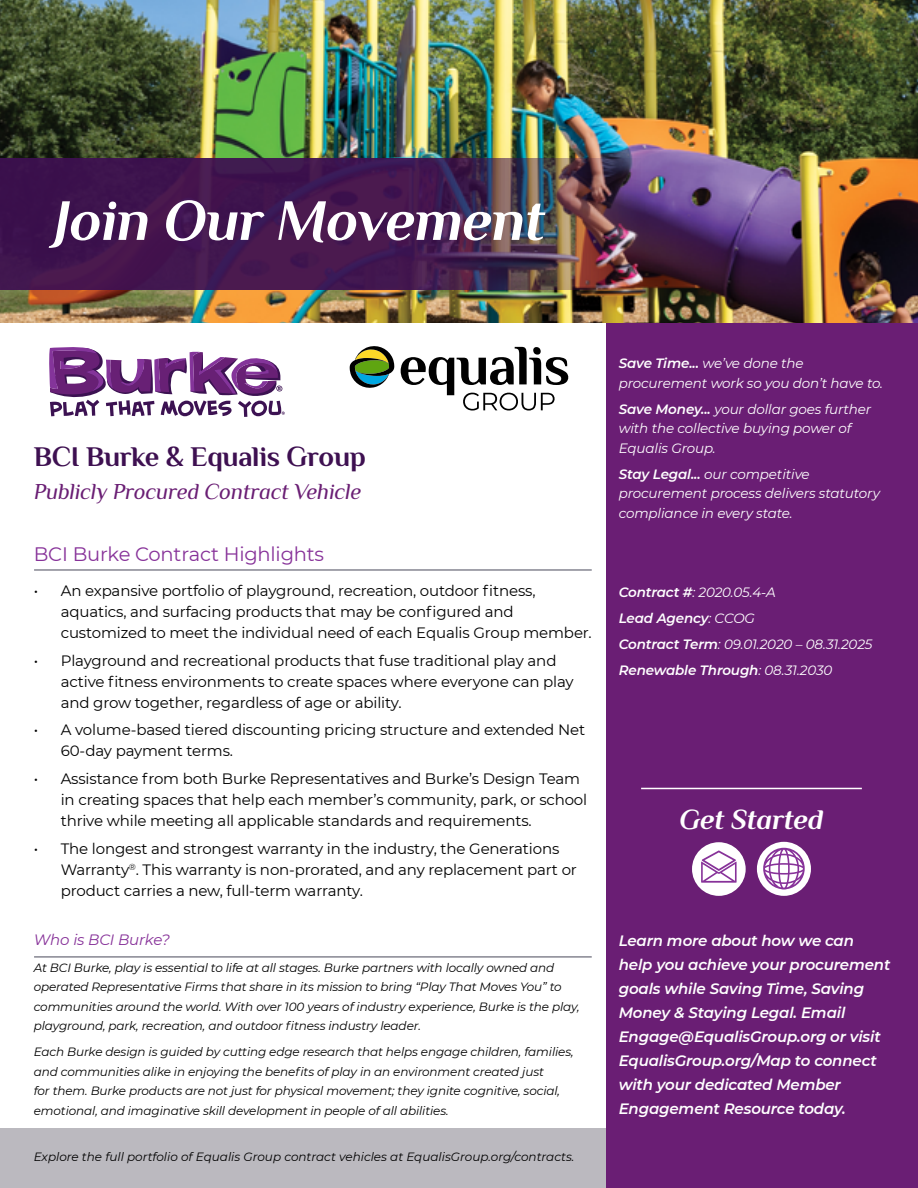
<style>
.page{position:relative;width:918px;height:1188px;background:#fff}
.page>*{position:absolute;margin:0;border:0;box-sizing:border-box;transform-origin:0 0}
.t1{font:italic 700 58.5px "Philosopher";letter-spacing:-.01em;color:#fff}
.t2{font:700 28.5px "Philosopher";letter-spacing:-.01em;color:#3e1051}
.t3{font:italic 700 28.5px "Philosopher";letter-spacing:-.01em;color:#fff}
.t4{font:italic 22.5px "Philosopher";letter-spacing:-.01em;color:#6a1e74}
.t5{font:19.5px "Montserrat";letter-spacing:-.01em;color:#873299}
.t6{font:15px/21px "Montserrat";letter-spacing:-.01em;color:#000}
.t7{font:italic 600 15px/24px "Montserrat";letter-spacing:-.01em;color:#fff}
.t8{font:italic 15px "Montserrat";letter-spacing:-.01em;color:#873299}
.t9{font:italic 13.5px/19.5px "Montserrat";letter-spacing:-.01em;color:#fff}
.t10{font:italic 12px/19.5px "Montserrat";letter-spacing:-.01em;color:#000}
.s1{font-weight:600}
</style>
<div class="page">
<div style="left:0;top:1128px;width:614px;height:60px;background:#bbb9bf"></div>
<div style="left:606px;top:322px;width:312px;height:866px;background:#6a1e74"></div>
<svg style="left:401px;top:347px;width:168px;height:64px"></svg>
<svg style="left:350px;top:346px;width:44px;height:42px"></svg>
<hr style="left:34px;top:569px;width:558px;height:2px;background:#858591">
<hr style="left:34px;top:956px;width:558px;height:2px;background:#858591">
<hr style="left:641px;top:788px;width:221px;height:1px;background:#fff">
<div style="left:692px;top:842px;width:54px;height:54px;background:#fff;border-radius:50%"></div>
<svg style="left:701px;top:850px;width:36px;height:33px"></svg>
<div style="left:757px;top:842px;width:54px;height:54px;background:#fff;border-radius:50%"></div>
<svg style="left:763px;top:848px;width:42px;height:42px"></svg>
<img style="left:0;top:0;width:918px;height:322px">
<img style="left:0;top:158px;width:918px;height:131px">
<svg style="left:49px;top:347px;width:236px;height:70px"></svg>
<h1 class="t1" style="left:54px;top:180px;width:493px">Join Our Movement</h1>
<h2 class="t2" style="left:34px;top:437px;width:334px">BCI Burke &amp; Equalis Group</h2>
<h3 class="t4" style="left:34px;top:477px;width:329px">Publicly Procured Contract Vehicle</h3>
<h3 class="t5" style="left:34px;top:541px;width:292px">BCI Burke Contract Highlights</h3>
<p class="t6" style="left:61px;top:580px;width:533px;text-indent:-27px">• An expansive portfolio of playground, recreation, outdoor fitness, aquatics, and surfacing products that may be configured and customized to meet the individual need of each Equalis Group member.</p>
<p class="t6" style="left:61px;top:649px;width:515px;text-indent:-27px">• Playground and recreational products that fuse traditional play and active fitness environments to create spaces where everyone can play and grow together, regardless of age or ability.</p>
<p class="t6" style="left:61px;top:719px;width:526px;text-indent:-27px">• A volume-based tiered discounting pricing structure and extended Net<br>60-day payment terms.</p>
<p class="t6" style="left:61px;top:768px;width:528px;text-indent:-27px">• Assistance from both Burke Representatives and Burke’s Design Team in creating spaces that help each member’s community, park, or school thrive while meeting all applicable standards and requirements.</p>
<p class="t6" style="left:61px;top:838px;width:518px;text-indent:-27px">• The longest and strongest warranty in the industry, the Generations<br>Warranty<sup>®</sup>. This warranty is non-prorated, and any replacement part or product carries a new, full-term warranty.</p>
<p class="t8" style="left:34px;top:930px;width:138px">Who is BCI Burke?</p>
<p class="t10" style="left:34px;top:957px;width:547px">At BCI Burke, play is essential to life at all stages. Burke partners with locally owned and operated Representative Firms that share in its mission to bring “Play That Moves You” to communities around the world. With over 100 years of industry experience, Burke is the play, playground, park, recreation, and outdoor fitness industry leader.</p>
<p class="t10" style="left:34px;top:1042px;width:541px">Each Burke design is guided by cutting edge research that helps engage children, families, and communities alike in enjoying the benefits of play in an environment created just<br>for them. Burke products are not just for physical movement; they ignite cognitive, social, emotional, and imaginative skill development in people of all abilities.</p>
<p class="t10" style="left:34px;top:1147px;width:542px">Explore the full portfolio of Equalis Group contract vehicles at EqualisGroup.org/contracts.</p>
<p class="t9" style="left:619px;top:353px;width:266px"><span class="s1">Save Time...</span> we’ve done the procurement work so you don’t have to.</p>
<p class="t9" style="left:619px;top:399px;width:254px"><span class="s1">Save Money...</span> your dollar goes further with the collective buying power of<br>Equalis Group.</p>
<p class="t9" style="left:619px;top:464px;width:263px"><span class="s1">Stay Legal...</span> our competitive procurement process delivers statutory compliance in every state.</p>
<p class="t9" style="left:619px;top:578px;width:255px;line-height:26.2px"><span class="s1">Contract #</span>: 2020.05.4-A<br><span class="s1">Lead Agency</span>: CCOG<br><span class="s1">Contract Term</span>: 09.01.2020 – 08.31.2025<br><span class="s1">Renewable Through</span>: 08.31.2030</p>
<h2 class="t3" style="left:680px;top:800px;width:145px">Get Started</h2>
<p class="t7" style="left:619px;top:928px;width:273px">Learn more about how we can help you achieve your procurement goals while Saving Time, Saving<br>Money &amp; Staying Legal. Email<br>Engage@EqualisGroup.org or visit<br>EqualisGroup.org/Map to connect with your dedicated Member<br>Engagement Resource today.</p>
</div>
